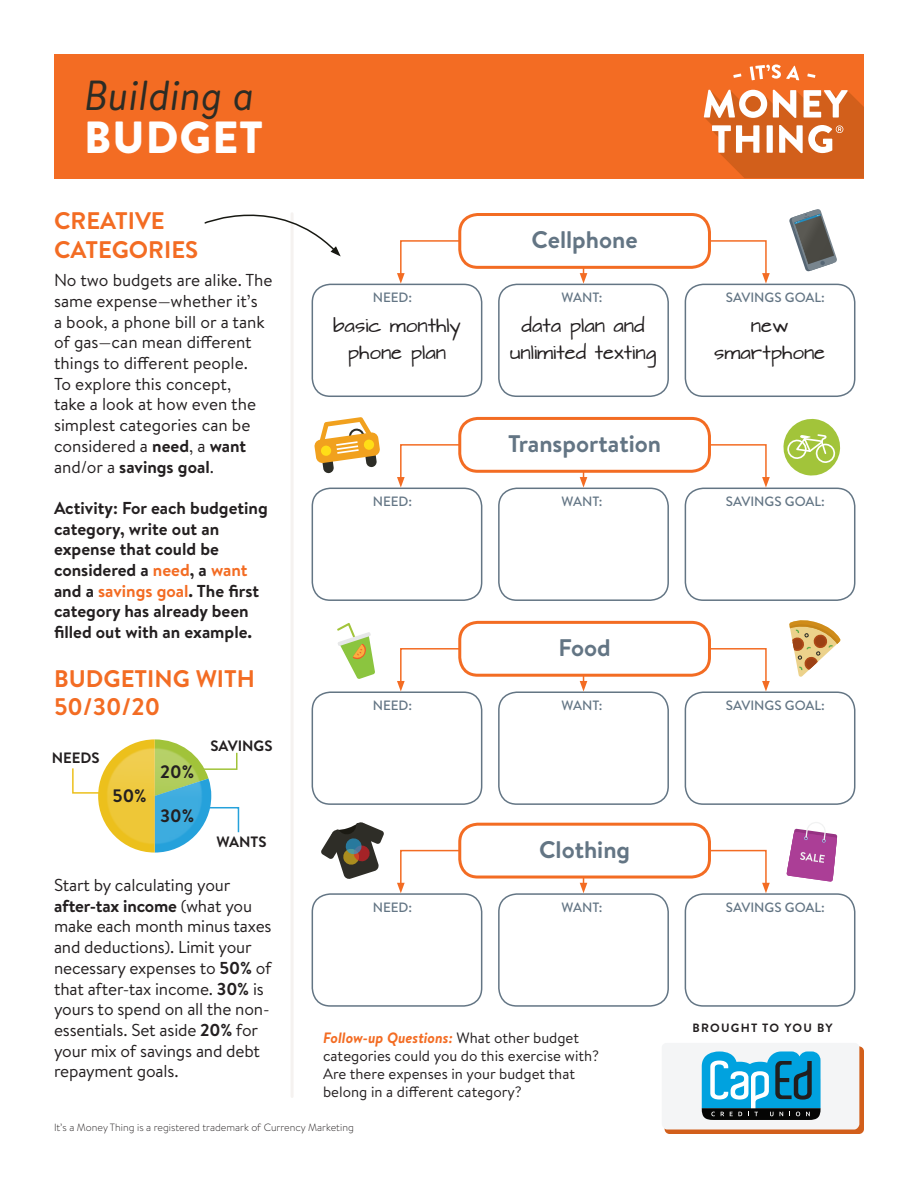
<style>
.page{position:relative;width:918px;height:1188px;background:#fff}
.page>*{position:absolute;margin:0;border:0;box-sizing:border-box;transform-origin:0 0}
.t1{font:900 45px "Brandon Text";letter-spacing:.02em;color:#fff}
.t2{font:italic 42px "Brandon Text";color:#2c2c25}
.t3{font:700 24px/28.8px "Brandon Text";color:#f36c23}
.t4{font:700 24px "Brandon Text";color:#637584}
.t5{font:700 18px "Brandon Text";color:#231f20}
.t6{font:17.25px/20.7px "Brandon Text";letter-spacing:-.01em;color:#231f20}
.t7{font:700 17.25px/20.7px "Brandon Text";color:#231f20}
.t8{font:16.5px/27px "Architects Daughter";color:#231f20;text-align:center}
.t9{font:15px/18px "Brandon Text";color:#231f20}
.t10{font:700 15px "Brandon Text";color:#231f20}
.t11{font:500 13.5px "Brandon Text";color:#637584}
.t12{font:700 12px "Brandon Text";letter-spacing:.1em;color:#231f20}
.t13{font:300 10.5px "Brandon Text";color:#231f20}
.s1{font-weight:700}
.s2{color:#f36c23}
.s3{font-weight:700;font-style:italic;color:#f36c23}
</style>
<div class="page">
<div style="left:312px;top:284px;width:170px;height:113px;border:2px solid #637584;border-radius:18px"></div>
<div style="left:312px;top:488px;width:170px;height:113px;border:2px solid #637584;border-radius:18px"></div>
<div style="left:312px;top:691px;width:170px;height:114px;border:2px solid #637584;border-radius:18px"></div>
<div style="left:312px;top:893px;width:170px;height:114px;border:2px solid #637584;border-radius:18px"></div>
<div style="left:498px;top:284px;width:171px;height:113px;border:2px solid #637584;border-radius:18px"></div>
<div style="left:498px;top:488px;width:171px;height:113px;border:2px solid #637584;border-radius:18px"></div>
<div style="left:498px;top:691px;width:171px;height:114px;border:2px solid #637584;border-radius:18px"></div>
<div style="left:498px;top:893px;width:171px;height:114px;border:2px solid #637584;border-radius:18px"></div>
<div style="left:685px;top:284px;width:170px;height:113px;border:2px solid #637584;border-radius:18px"></div>
<div style="left:685px;top:488px;width:170px;height:113px;border:2px solid #637584;border-radius:18px"></div>
<div style="left:685px;top:691px;width:170px;height:114px;border:2px solid #637584;border-radius:18px"></div>
<div style="left:685px;top:893px;width:170px;height:114px;border:2px solid #637584;border-radius:18px"></div>
<div style="left:458px;top:213px;width:253px;height:56px;border:3px solid #f36c23;border-radius:18px"></div>
<div style="left:458px;top:417px;width:253px;height:56px;border:3px solid #f36c23;border-radius:18px"></div>
<div style="left:458px;top:621px;width:253px;height:56px;border:3px solid #f36c23;border-radius:18px"></div>
<div style="left:458px;top:823px;width:253px;height:56px;border:3px solid #f36c23;border-radius:18px"></div>
<svg style="left:709px;top:239px;width:61px;height:45px"></svg>
<svg style="left:709px;top:443px;width:61px;height:45px"></svg>
<svg style="left:709px;top:647px;width:61px;height:44px"></svg>
<svg style="left:709px;top:849px;width:61px;height:44px"></svg>
<svg style="left:397px;top:239px;width:64px;height:45px"></svg>
<svg style="left:397px;top:443px;width:64px;height:45px"></svg>
<svg style="left:397px;top:647px;width:64px;height:44px"></svg>
<svg style="left:397px;top:849px;width:64px;height:44px"></svg>
<svg style="left:580px;top:267px;width:7px;height:17px"></svg>
<svg style="left:580px;top:471px;width:7px;height:17px"></svg>
<svg style="left:580px;top:675px;width:7px;height:16px"></svg>
<svg style="left:580px;top:877px;width:7px;height:16px"></svg>
<svg style="left:72px;top:739px;width:168px;height:114px"></svg>
<svg style="left:321px;top:822px;width:63px;height:57px"></svg>
<svg style="left:789px;top:620px;width:52px;height:57px"></svg>
<svg style="left:787px;top:822px;width:50px;height:60px"></svg>
<svg style="left:783px;top:418px;width:58px;height:58px"></svg>
<svg style="left:337px;top:623px;width:38px;height:56px"></svg>
<svg style="left:314px;top:417px;width:66px;height:56px"></svg>
<svg style="left:789px;top:209px;width:48px;height:63px"></svg>
<div style="left:54px;top:54px;width:810px;height:124px;background:#f36c23"></div>
<svg style="left:704px;top:64px;width:160px;height:114px"></svg>
<div style="left:665px;top:1046px;width:199px;height:88px;background:#d25f1b;border-radius:5px"></div>
<svg style="left:662px;top:1043px;width:197px;height:87px;background:#98c4d4"></svg>
<hr style="left:291px;top:214px;width:3px;height:882px;background:#f5f2f0">
<svg style="left:204px;top:213px;width:137px;height:43px"></svg>
<h2 class="t2" style="left:84px;top:66px;width:172px">Building a</h2>
<h1 class="t1" style="left:84px;top:106px;width:180px">BUDGET</h1>
<h3 class="t3" style="left:54px;top:206px;width:146px">CREATIVE<br>CATEGORIES</h3>
<p class="t6" style="left:54px;top:269px;width:220px">No two budgets are alike. The same expense—whether it’s<br>a book, a phone bill or a tank of gas—can mean different things to different people.<br>To explore this concept,<br>take a look at how even the simplest categories can be considered a <span class="s1">need</span>, a <span class="s1">want </span>and/or a <span class="s1">savings goal</span>.</p>
<p class="t7" style="left:54px;top:497px;width:215px">Activity: For each budgeting category, write out an expense that could be considered a <span class="s2">need</span>, a <span class="s2">want </span>and a <span class="s2">savings goal</span>. The first category has already been filled out with an example.</p>
<h3 class="t3" style="left:54px;top:663px;width:202px">BUDGETING WITH<br>50/30/20</h3>
<p class="t10" style="left:52px;top:748px;width:49px">NEEDS</p>
<p class="t5" style="left:112px;top:783px;width:36px">50%</p>
<p class="t5" style="left:160px;top:759px;width:35px">20%</p>
<p class="t5" style="left:160px;top:803px;width:36px">30%</p>
<p class="t10" style="left:211px;top:735px;width:64px">SAVINGS</p>
<p class="t10" style="left:216px;top:831px;width:52px">WANTS</p>
<p class="t6" style="left:54px;top:874px;width:219px">Start by calculating your <span class="s1">after-tax income</span> (what you make each month minus taxes and deductions). Limit your necessary expenses to <span class="s1">50%</span> of that after-tax income. <span class="s1">30%</span> is yours to spend on all the non&shy;essentials. Set aside <span class="s1">20%</span> for your mix of savings and debt repayment goals.</p>
<h3 class="t4" style="left:532px;top:223px;width:108px">Cellphone</h3>
<p class="t11" style="left:373px;top:288px;width:41px">NEED:</p>
<p class="t11" style="left:562px;top:288px;width:42px">WANT:</p>
<p class="t11" style="left:726px;top:288px;width:101px">SAVINGS GOAL:</p>
<p class="t8" style="left:333px;top:313px;width:129px">basic monthly phone plan</p>
<p class="t8" style="left:510px;top:313px;width:148px">data plan and unlimited texting</p>
<p class="t8" style="left:714px;top:313px;width:113px">new smartphone</p>
<h3 class="t4" style="left:508px;top:427px;width:155px">Transportation</h3>
<p class="t11" style="left:373px;top:492px;width:41px">NEED:</p>
<p class="t11" style="left:562px;top:492px;width:42px">WANT:</p>
<p class="t11" style="left:726px;top:492px;width:101px">SAVINGS GOAL:</p>
<p class="t11" style="left:373px;top:696px;width:41px">NEED:</p>
<p class="t11" style="left:373px;top:898px;width:41px">NEED:</p>
<h3 class="t4" style="left:558px;top:631px;width:54px">Food</h3>
<p class="t11" style="left:562px;top:696px;width:42px">WANT:</p>
<h3 class="t4" style="left:539px;top:833px;width:93px">Clothing</h3>
<p class="t11" style="left:562px;top:898px;width:42px">WANT:</p>
<p class="t11" style="left:726px;top:696px;width:101px">SAVINGS GOAL:</p>
<p class="t11" style="left:726px;top:898px;width:101px">SAVINGS GOAL:</p>
<p class="t9" style="left:323px;top:1028px;width:277px"><span class="s3">Follow-up Questions:</span> What other budget categories could you do this exercise with?<br>Are there expenses in your budget that belong in a different category?</p>
<p class="t12" style="left:693px;top:1020px;width:142px">BROUGHT TO YOU BY</p>
<p class="t13" style="left:54px;top:1120px;width:301px">It’s a Money Thing is a registered trademark of Currency Marketing</p>
</div>
